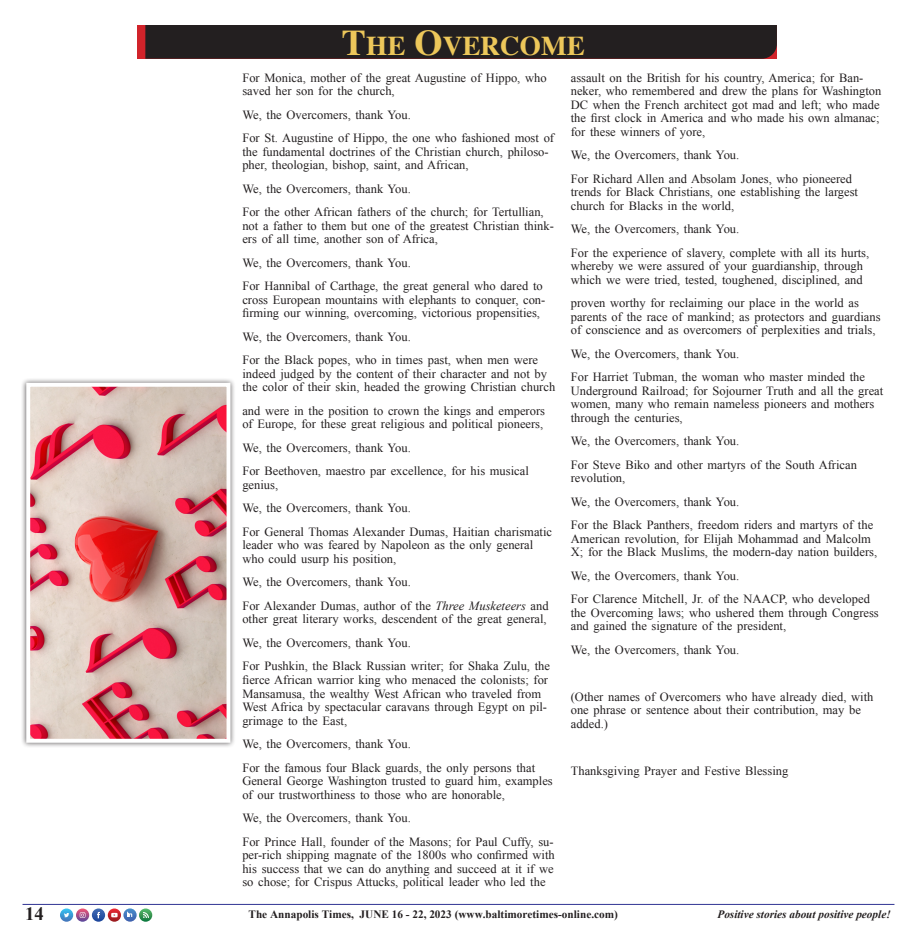
<style>
.page{position:relative;width:917px;height:948px;background:#fff}
.page>*{position:absolute;margin:0;border:0;box-sizing:border-box;transform-origin:0 0}
.t1{font:700 27.25px "Times";color:#edc75a}
.t2{font:700 18.75px "Times New Roman";color:#231f20}
.t3{font:12.5px/13.5px "Times New Roman";color:#231f20}
.t4{font:700 11.25px "Times New Roman";color:#231f20}
.t5{font:italic 700 11.25px "Times New Roman";color:#231f20}
.s1{font-size:36.25px}
.s2{font-style:italic}
</style>
<div class="page">
<hr style="left:22px;top:903px;width:872px;height:1px;background:#303493">
<svg style="left:60px;top:908px;width:61px;height:13px"></svg>
<svg style="left:139px;top:908px;width:13px;height:13px"></svg>
<svg style="left:123px;top:908px;width:14px;height:13px"></svg>
<svg style="left:127px;top:911px;width:5px;height:5px"></svg>
<div style="left:145px;top:25px;width:631px;height:34px;background:#231f20"></div>
<div style="left:21px;top:377px;width:215px;height:370px;background:#231f20;opacity:.75"></div>
<img style="left:31px;top:388px;width:194px;height:349px">
<div style="left:26px;top:383px;width:204px;height:359px;border:4px solid #fff"></div>
<p class="t1" style="left:342px;top:19px;width:244px"><span class="s1">T</span>HE <span class="s1">O</span>VERCOME</p>
<p class="t3" style="left:242px;top:71px;width:305px">For Monica, mother of the great Augustine of Hippo, who saved her son for the church,</p>
<p class="t3" style="left:242px;top:108px;width:170px">We, the Overcomers, thank You.</p>
<p class="t3" style="left:242px;top:131px;width:313px">For St. Augustine of Hippo, the one who fashioned most of the fundamental doctrines of the Christian church, philoso&shy;pher, theologian, bishop, saint, and African,</p>
<p class="t3" style="left:242px;top:182px;width:170px">We, the Overcomers, thank You.</p>
<p class="t3" style="left:242px;top:205px;width:313px">For the other African fathers of the church; for Tertullian, not a father to them but one of the greatest Christian think&shy;ers of all time, another son of Africa,</p>
<p class="t3" style="left:242px;top:256px;width:170px">We, the Overcomers, thank You.</p>
<p class="t3" style="left:242px;top:279px;width:304px">For Hannibal of Carthage, the great general who dared to cross European mountains with elephants to conquer, con&shy;firming our winning, overcoming, victorious propensities,</p>
<p class="t3" style="left:242px;top:330px;width:170px">We, the Overcomers, thank You.</p>
<p class="t3" style="left:242px;top:353px;width:314px">For the Black popes, who in times past, when men were indeed judged by the content of their character and not by the color of their skin, headed the growing Christian church</p>
<p class="t3" style="left:242px;top:403px;width:304px">and were in the position to crown the kings and emperors of Europe, for these great religious and political pioneers,</p>
<p class="t3" style="left:242px;top:440px;width:170px">We, the Overcomers, thank You.</p>
<p class="t3" style="left:242px;top:464px;width:288px">For Beethoven, maestro par excellence, for his musical genius,</p>
<p class="t3" style="left:242px;top:501px;width:170px">We, the Overcomers, thank You.</p>
<p class="t3" style="left:242px;top:524px;width:311px">For General Thomas Alexander Dumas, Haitian charismatic leader who was feared by Napoleon as the only general who could usurp his position,</p>
<p class="t3" style="left:242px;top:575px;width:170px">We, the Overcomers, thank You.</p>
<p class="t3" style="left:242px;top:598px;width:308px">For Alexander Dumas, author of the <span class="s2">Three Musketeers</span> and other great literary works, descendent of the great general,</p>
<p class="t3" style="left:242px;top:635px;width:170px">We, the Overcomers, thank You.</p>
<p class="t3" style="left:242px;top:659px;width:309px">For Pushkin, the Black Russian writer; for Shaka Zulu, the fierce African warrior king who menaced the colonists; for Mansamusa, the wealthy West African who traveled from West Africa by spectacular caravans through Egypt on pil&shy;grimage to the East,</p>
<p class="t3" style="left:242px;top:736px;width:170px">We, the Overcomers, thank You.</p>
<p class="t3" style="left:242px;top:760px;width:312px">For the famous four Black guards, the only persons that<br>General George Washington trusted to guard him, examples of our trustworthiness to those who are honorable,</p>
<p class="t3" style="left:242px;top:810px;width:170px">We, the Overcomers, thank You.</p>
<p class="t3" style="left:242px;top:834px;width:314px;text-align:justify">For Prince Hall, founder of the Masons; for Paul Cuffy, su&shy;per-rich shipping magnate of the 1800s who confirmed with his success that we can do anything and succeed at it if we so chose; for Crispus Attucks, political leader who led the</p>
<p class="t3" style="left:570px;top:71px;width:312px">assault on the British for his country, America; for Ban&shy;neker, who remembered and drew the plans for Washington DC when the French architect got mad and left; who made the first clock in America and who made his own almanac; for these winners of yore,</p>
<p class="t3" style="left:570px;top:148px;width:170px">We, the Overcomers, thank You.</p>
<p class="t3" style="left:570px;top:172px;width:289px">For Richard Allen and Absolam Jones, who pioneered trends for Black Christians, one establishing the largest church for Blacks in the world,</p>
<p class="t3" style="left:570px;top:222px;width:170px">We, the Overcomers, thank You.</p>
<p class="t3" style="left:570px;top:246px;width:300px">For the experience of slavery, complete with all its hurts, whereby we were assured of your guardianship, through which we were tried, tested, toughened, disciplined, and</p>
<p class="t3" style="left:570px;top:296px;width:311px">proven worthy for reclaiming our place in the world as parents of the race of mankind; as protectors and guardians of conscience and as overcomers of perplexities and trials,</p>
<p class="t3" style="left:570px;top:347px;width:170px">We, the Overcomers, thank You.</p>
<p class="t3" style="left:570px;top:370px;width:314px">For Harriet Tubman, the woman who master minded the Underground Railroad; for Sojourner Truth and all the great women, many who remain nameless pioneers and mothers through the centuries,</p>
<p class="t3" style="left:570px;top:434px;width:170px">We, the Overcomers, thank You.</p>
<p class="t3" style="left:570px;top:457px;width:287px">For Steve Biko and other martyrs of the South African revolution,</p>
<p class="t3" style="left:570px;top:494px;width:170px">We, the Overcomers, thank You.</p>
<p class="t3" style="left:570px;top:518px;width:308px">For the Black Panthers, freedom riders and martyrs of the<br>American revolution, for Elijah Mohammad and Malcolm<br>X; for the Black Muslims, the modern-day nation builders,</p>
<p class="t3" style="left:570px;top:568px;width:170px">We, the Overcomers, thank You.</p>
<p class="t3" style="left:570px;top:592px;width:309px">For Clarence Mitchell, Jr. of the NAACP, who developed the Overcoming laws; who ushered them through Congress and gained the signature of the president,</p>
<p class="t3" style="left:570px;top:642px;width:170px">We, the Overcomers, thank You.</p>
<p class="t3" style="left:570px;top:689px;width:304px">(Other names of Overcomers who have already died, with one phrase or sentence about their contribution, may be added.)</p>
<p class="t3" style="left:570px;top:763px;width:219px">Thanksgiving Prayer and Festive Blessing</p>
<h2 class="t2" style="left:25px;top:900px;width:20px">14</h2>
<p class="t4" style="left:248px;top:905px;width:371px">The Annapolis Times, JUNE 16 - 22, 2023 (www.baltimoretimes-online.com)</p>
<p class="t5" style="left:717px;top:906px;width:175px">Positive stories about positive people!</p>
</div>
